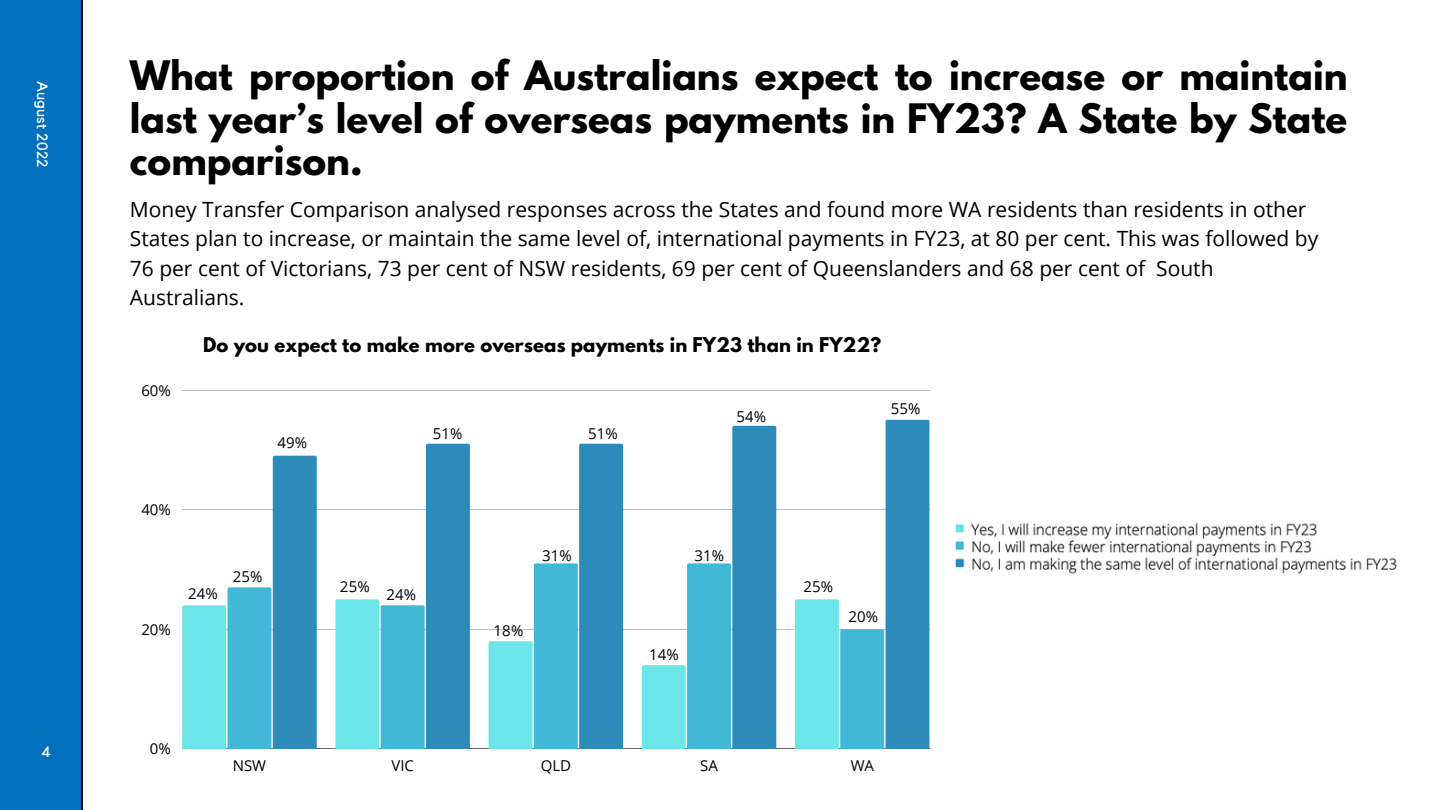
<style>
.page{position:relative;width:1440px;height:810px;background:#fff}
.page>*{position:absolute;margin:0;border:0;box-sizing:border-box;transform-origin:0 0}
.t1{font:700 36px/42.8px "League Spartan";color:#000;text-align:justify}
.t2{font:21px/29.2px "Open Sans";color:#000}
.t3{font:700 18px "League Spartan";letter-spacing:.01em;color:#000}
.t4{font:15px "Open Sans";letter-spacing:.01em;color:#000}
.t5{font:15px "Kollektif";letter-spacing:.01em;color:#fff}
</style>
<div class="page">
<div style="left:0;top:0;width:82px;height:810px;background:#0070bc"></div>
<hr style="left:81px;top:0;width:1px;height:810px;background:#000">
<hr style="left:182px;top:390px;width:747px;height:1px;background:#000">
<hr style="left:182px;top:509px;width:747px;height:1px;background:#000">
<hr style="left:182px;top:629px;width:747px;height:1px;background:#000">
<hr style="left:182px;top:748px;width:747px;height:1px;background:#000">
<svg style="left:182px;top:456px;width:135px;height:293px"></svg>
<svg style="left:335px;top:444px;width:135px;height:305px"></svg>
<svg style="left:489px;top:444px;width:134px;height:305px"></svg>
<svg style="left:642px;top:426px;width:134px;height:323px"></svg>
<svg style="left:795px;top:420px;width:134px;height:329px"></svg>
<img style="left:955px;top:523px;width:442px;height:51px">
<p class="t5" style="left:49px;top:81px;width:88px;rotate:90deg">August 2022</p>
<p class="t5" style="left:41px;top:745px;width:11px">4</p>
<h1 class="t1" style="left:130px;top:59px;width:1219px">What proportion of Australians expect to increase or maintain last year’s level of overseas payments in FY23? A State by State comparison.</h1>
<p class="t2" style="left:130px;top:194px;width:1190px">Money Transfer Comparison analysed responses across the States and found more WA residents than residents in other States plan to increase, or maintain the same level of, international payments in FY23, at 80 per cent. This was followed by 76 per cent of Victorians, 73 per cent of NSW residents, 69 per cent of Queenslanders and 68 per cent of South Australians.</p>
<p class="t4" style="left:141px;top:380px;width:31px">60%</p>
<p class="t3" style="left:203px;top:336px;width:680px">Do you expect to make more overseas payments in FY23 than in FY22?</p>
<p class="t4" style="left:277px;top:432px;width:31px">49%</p>
<p class="t4" style="left:433px;top:423px;width:31px">51%</p>
<p class="t4" style="left:588px;top:423px;width:31px">51%</p>
<p class="t4" style="left:736px;top:406px;width:31px">54%</p>
<p class="t4" style="left:891px;top:398px;width:31px">55%</p>
<p class="t4" style="left:141px;top:499px;width:31px">40%</p>
<p class="t4" style="left:141px;top:619px;width:31px">20%</p>
<p class="t4" style="left:188px;top:583px;width:31px">24%</p>
<p class="t4" style="left:233px;top:566px;width:31px">25%</p>
<p class="t4" style="left:340px;top:576px;width:31px">25%</p>
<p class="t4" style="left:386px;top:584px;width:31px">24%</p>
<p class="t4" style="left:542px;top:545px;width:31px">31%</p>
<p class="t4" style="left:494px;top:620px;width:31px">18%</p>
<p class="t4" style="left:694px;top:545px;width:31px">31%</p>
<p class="t4" style="left:649px;top:644px;width:31px">14%</p>
<p class="t4" style="left:803px;top:576px;width:31px">25%</p>
<p class="t4" style="left:849px;top:606px;width:31px">20%</p>
<p class="t4" style="left:150px;top:738px;width:22px">0%</p>
<p class="t4" style="left:233px;top:755px;width:35px">NSW</p>
<p class="t4" style="left:391px;top:755px;width:24px">VIC</p>
<p class="t4" style="left:541px;top:755px;width:32px">QLD</p>
<p class="t4" style="left:700px;top:755px;width:19px">SA</p>
<p class="t4" style="left:851px;top:755px;width:25px">WA</p>
</div>
